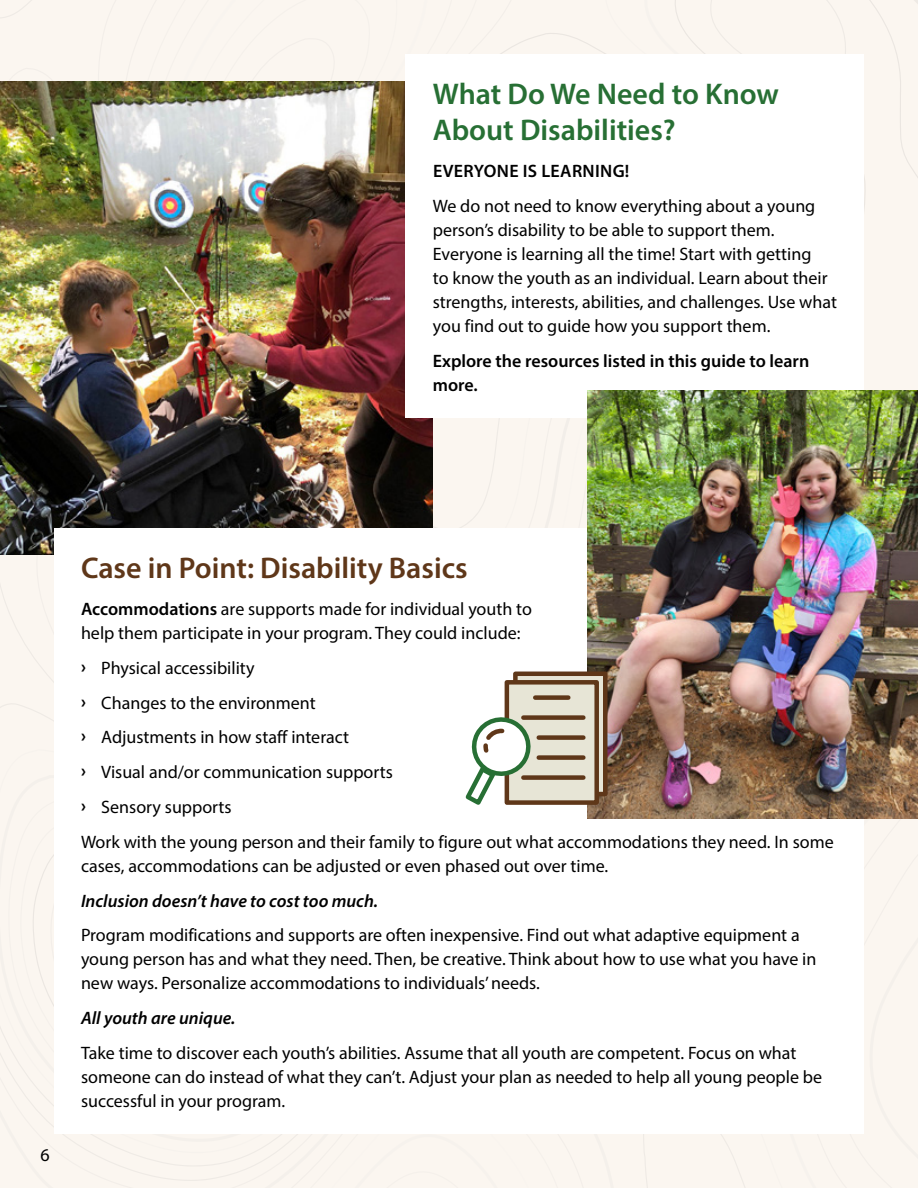
<style>
.page{position:relative;width:918px;height:1188px;background:#fff}
.page>*{position:absolute;margin:0;border:0;box-sizing:border-box;transform-origin:0 0}
.Heading__h1{font:600 30px/36px "Myriad Pro";color:#276f34}
.Case_Marker__h2{font:600 30px "Myriad Pro";color:#5f3719}
.t1{font:18px/24px "Myriad Pro";color:#000}
.t2{font:italic 600 18px "Myriad Pro";color:#000}
.Subheading__h2{font:600 18px/24px "Myriad Pro";color:#000}
.Subheading__h2-2{font:600 18px "Myriad Pro";letter-spacing:.02em;color:#000}
.s1{font-weight:600}
.s2{font-weight:700}
</style>
<div class="page">
<div style="left:642px;top:0;width:276px;height:1188px;background:#fbf6f0"></div>
<div style="left:433px;top:418px;width:155px;height:49px;background:#fbf6f0"></div>
<div style="left:367px;top:467px;width:228px;height:721px;background:#fbf6f0"></div>
<div style="left:367px;top:0;width:159px;height:81px;background:#fbf6f0"></div>
<div style="left:0;top:0;width:367px;height:1188px;background:#fbf6f0"></div>
<img style="left:0;top:81px;width:433px;height:474px">
<div style="left:406px;top:54px;width:458px;height:364px;background:#fff"></div>
<div style="left:54px;top:528px;width:810px;height:606px;background:#fff"></div>
<img style="left:588px;top:390px;width:330px;height:429px">
<div style="left:513px;top:672px;width:95px;height:124px;background:#e7e5d6;border:4px solid #5f3719"></div>
<div style="left:505px;top:680px;width:94px;height:125px;background:#e7e5d6;border:4px solid #5f3719"></div>
<div style="left:535px;top:695px;width:33px;height:5px;background:#5f3719"></div>
<div style="left:523px;top:715px;width:60px;height:5px;background:#5f3719"></div>
<div style="left:539px;top:735px;width:44px;height:5px;background:#5f3719"></div>
<div style="left:539px;top:755px;width:44px;height:5px;background:#5f3719"></div>
<div style="left:523px;top:775px;width:60px;height:5px;background:#5f3719"></div>
<svg style="left:465px;top:710px;width:73px;height:95px"></svg>
<h1 class="Heading__h1" style="left:433px;top:75px;width:348px">What Do We Need to Know<br>About Disabilities?</h1>
<h2 class="Subheading__h2-2" style="left:433px;top:160px;width:198px">EVERYONE IS LEARNING!</h2>
<p class="t1" style="left:433px;top:193px;width:406px">We do not need to know everything about a young person’s disability to be able to support them.<br>Everyone is learning all the time! Start with getting<br>to know the youth as an individual. Learn about their strengths, interests, abilities, and challenges. Use what you find out to guide how you support them.</p>
<p class="Subheading__h2" style="left:433px;top:348px;width:378px">Explore the resources listed in this guide to learn more.</p>
<p class="t1" style="left:40px;top:1143px;width:11px">6</p>
<h2 class="Case_Marker__h2" style="left:81px;top:548px;width:388px">Case in Point: Disability Basics</h2>
<p class="t1" style="left:81px;top:597px;width:452px"><span class="s1">Accommodations</span> are supports made for individual youth to help them participate in your program. They could include:</p>
<p class="t1" style="left:81px;top:655px;width:175px"><span class="s2">Ű</span> Physical accessibility</p>
<p class="t1" style="left:81px;top:690px;width:236px"><span class="s2">Ű</span> Changes to the environment</p>
<p class="t1" style="left:81px;top:725px;width:270px"><span class="s2">Ű</span> Adjustments in how staff interact</p>
<p class="t1" style="left:81px;top:760px;width:313px"><span class="s2">Ű</span> Visual and/or communication supports</p>
<p class="t1" style="left:81px;top:795px;width:152px"><span class="s2">Ű</span> Sensory supports</p>
<p class="t1" style="left:81px;top:829px;width:754px">Work with the young person and their family to figure out what accommodations they need. In some cases, accommodations can be adjusted or even phased out over time.</p>
<p class="t2" style="left:81px;top:889px;width:299px">Inclusion doesn’t have to cost too much.</p>
<p class="t1" style="left:81px;top:923px;width:737px">Program modifications and supports are often inexpensive. Find out what adaptive equipment a young person has and what they need. Then, be creative. Think about how to use what you have in new ways. Personalize accommodations to individuals’ needs.</p>
<p class="t2" style="left:81px;top:1007px;width:156px">All youth are unique.</p>
<p class="t1" style="left:81px;top:1041px;width:743px">Take time to discover each youth’s abilities. Assume that all youth are competent. Focus on what someone can do instead of what they can’t. Adjust your plan as needed to help all young people be successful in your program.</p>
</div>
